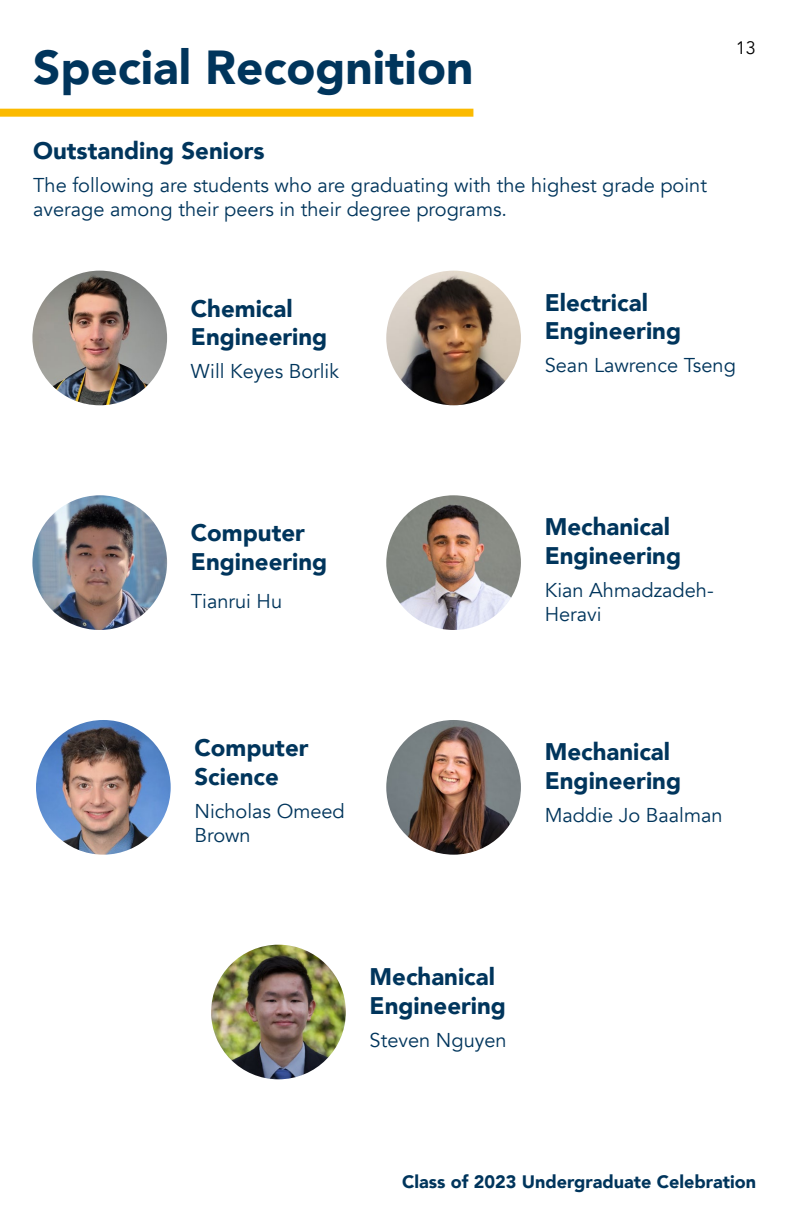
<style>
.page{position:relative;width:792px;height:1224px;background:#fff}
.page>*{position:absolute;margin:0;border:0;box-sizing:border-box;transform-origin:0 0}
.t1{font:900 47.6px "Avenir";color:#00355c}
.t2{font:900 24px/28.8px "Avenir";color:#00355c}
.t3{font:20px/24px "Avenir";color:#00355c}
.t4{font:900 18px "Avenir";color:#00355c}
.t5{font:18px "Avenir";color:#000}
</style>
<div class="page">
<div style="left:0;top:109px;width:473px;height:8px;background:#fbba00"></div>
<img style="left:386px;top:495px;width:135px;height:135px;border-radius:67px">
<img style="left:32px;top:495px;width:135px;height:135px;border-radius:67px">
<img style="left:211px;top:945px;width:135px;height:134px;border-radius:67px">
<img style="left:386px;top:720px;width:135px;height:135px;border-radius:67px">
<img style="left:36px;top:720px;width:135px;height:135px;border-radius:67px">
<img style="left:32px;top:271px;width:135px;height:134px;border-radius:67px">
<img style="left:386px;top:271px;width:135px;height:134px;border-radius:67px">
<h1 class="t1" style="left:33px;top:26px;width:442px">Special Recognition</h1>
<p class="t2" style="left:33px;top:136px;width:233px">Outstanding Seniors</p>
<p class="t3" style="left:33px;top:174px;width:675px">The following are students who are graduating with the highest grade point average among their peers in their degree programs.</p>
<p class="t5" style="left:736px;top:37px;width:22px">13</p>
<p class="t2" style="left:191px;top:293px;width:138px">Chemical<br>Engineering</p>
<p class="t3" style="left:191px;top:360px;width:150px">Will Keyes Borlik</p>
<p class="t2" style="left:545px;top:287px;width:138px">Electrical<br>Engineering</p>
<p class="t3" style="left:545px;top:354px;width:193px">Sean Lawrence Tseng</p>
<p class="t2" style="left:191px;top:518px;width:138px">Computer<br>Engineering</p>
<p class="t3" style="left:191px;top:589px;width:93px">Tianrui Hu</p>
<p class="t2" style="left:194px;top:733px;width:116px">Computer<br>Science</p>
<p class="t3" style="left:194px;top:800px;width:152px">Nicholas Omeed<br>Brown</p>
<p class="t2" style="left:545px;top:512px;width:138px">Mechanical<br>Engineering</p>
<p class="t3" style="left:545px;top:579px;width:170px">Kian Ahmadzadeh-<br>Heravi</p>
<p class="t2" style="left:545px;top:737px;width:138px">Mechanical<br>Engineering</p>
<p class="t3" style="left:545px;top:803px;width:179px">Maddie Jo Baalman</p>
<p class="t2" style="left:370px;top:961px;width:138px">Mechanical<br>Engineering</p>
<p class="t3" style="left:370px;top:1028px;width:139px">Steven Nguyen</p>
<p class="t4" style="left:402px;top:1166px;width:355px">Class of 2023 Undergraduate Celebration</p>
</div>
